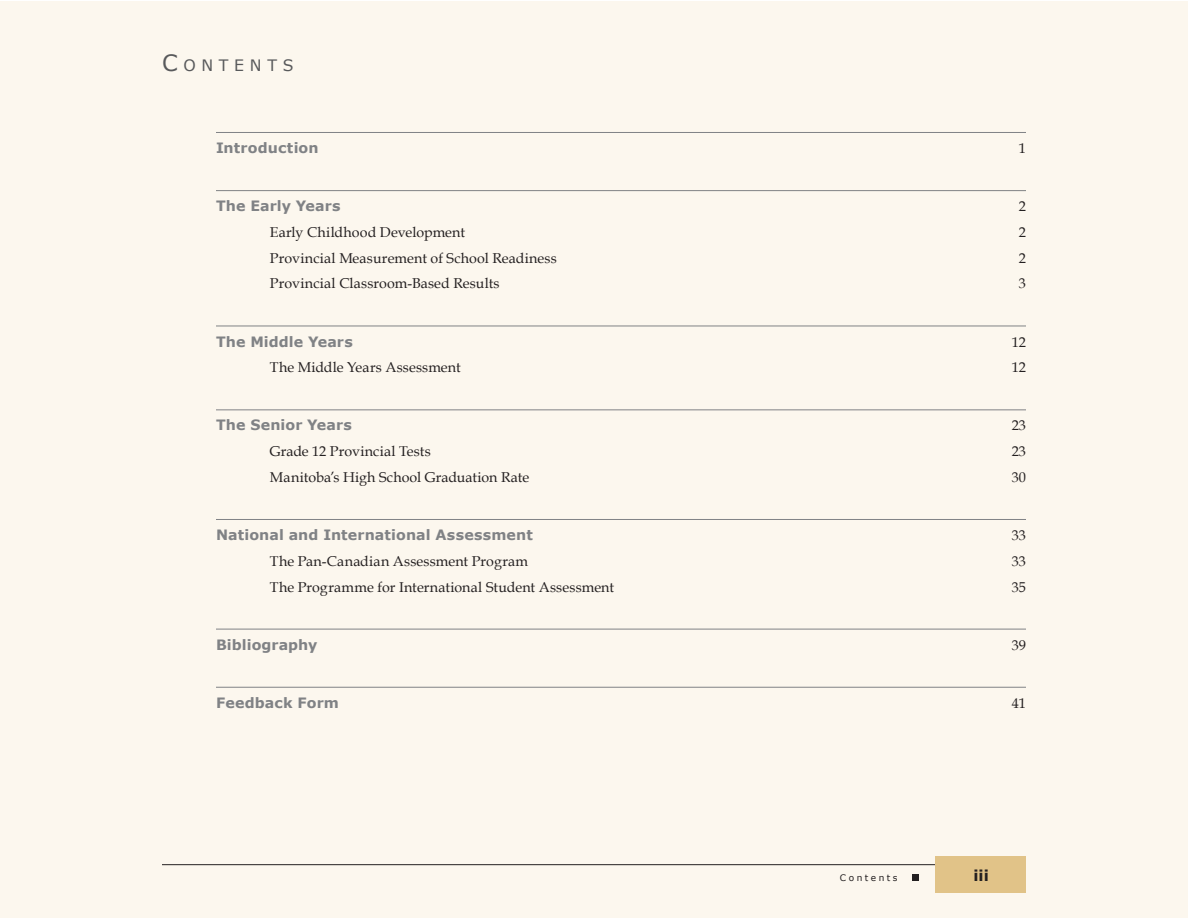
<style>
.page{position:relative;width:1188px;height:918px;background:#fff}
.page>*{position:absolute;margin:0;border:0;box-sizing:border-box;transform-origin:0 0}
.t1{font:15.75px "Verdana";letter-spacing:.365em;color:#58595b}
.t2{font:700 15px "Verdana";color:#231f20}
.t3{font:14.25px "Book Antiqua";letter-spacing:.005em;color:#231f20}
.t4{font:700 14.25px "Verdana";letter-spacing:.005em;color:#808285}
.t5{font:9px "Verdana";letter-spacing:.275em;color:#231f20}
.s1{font-size:22.5px}
</style>
<div class="page">
<div style="left:0;top:1px;width:1188px;height:917px;background:#fcf7ee"></div>
<hr style="left:162px;top:864px;width:852px;height:1px;background:#231f20">
<div style="left:936px;top:856px;width:90px;height:37px;background:#e1c388"></div>
<div style="left:912px;top:874px;width:7px;height:7px;background:#231f20"></div>
<hr style="left:216px;top:132px;width:810px;height:1px;background:#808285">
<hr style="left:216px;top:190px;width:810px;height:1px;background:#808285">
<hr style="left:216px;top:326px;width:810px;height:1px;background:#808285">
<hr style="left:216px;top:409px;width:810px;height:1px;background:#808285">
<hr style="left:216px;top:519px;width:810px;height:1px;background:#808285">
<hr style="left:216px;top:629px;width:810px;height:1px;background:#808285">
<hr style="left:216px;top:687px;width:810px;height:1px;background:#808285">
<p class="t1" style="left:162px;top:55px;width:133px"><span class="s1">C</span>ONTENTS</p>
<p class="t4" style="left:216px;top:139px;width:104px">Introduction</p>
<p class="t3" style="left:1019px;top:138px;width:9px">1</p>
<p class="t4" style="left:216px;top:197px;width:126px">The Early Years</p>
<p class="t3" style="left:1019px;top:196px;width:9px">2</p>
<p class="t3" style="left:270px;top:222px;width:197px">Early Childhood Development</p>
<p class="t3" style="left:1019px;top:222px;width:9px">2</p>
<p class="t3" style="left:270px;top:248px;width:288px">Provincial Measurement of School Readiness</p>
<p class="t3" style="left:1019px;top:248px;width:9px">2</p>
<p class="t3" style="left:270px;top:274px;width:231px">Provincial Classroom‑Based Results</p>
<p class="t3" style="left:1019px;top:274px;width:9px">3</p>
<p class="t4" style="left:216px;top:332px;width:138px">The Middle Years</p>
<p class="t3" style="left:1012px;top:332px;width:16px">12</p>
<p class="t3" style="left:270px;top:358px;width:192px">The Middle Years Assessment</p>
<p class="t3" style="left:1012px;top:358px;width:16px">12</p>
<p class="t4" style="left:216px;top:416px;width:137px">The Senior Years</p>
<p class="t3" style="left:1012px;top:416px;width:16px">23</p>
<p class="t3" style="left:270px;top:441px;width:162px">Grade 12 Provincial Tests</p>
<p class="t3" style="left:1012px;top:441px;width:16px">23</p>
<p class="t3" style="left:270px;top:467px;width:261px">Manitoba’s High School Graduation Rate</p>
<p class="t3" style="left:1012px;top:467px;width:16px">30</p>
<p class="t4" style="left:216px;top:526px;width:319px">National and International Assessment</p>
<p class="t3" style="left:1012px;top:525px;width:16px">33</p>
<p class="t3" style="left:270px;top:551px;width:260px">The Pan‑Canadian Assessment Program</p>
<p class="t3" style="left:1012px;top:551px;width:16px">33</p>
<p class="t3" style="left:270px;top:577px;width:346px">The Programme for International Student Assessment</p>
<p class="t3" style="left:1012px;top:577px;width:16px">35</p>
<p class="t4" style="left:216px;top:635px;width:103px">Bibliography</p>
<p class="t3" style="left:1012px;top:635px;width:16px">39</p>
<p class="t4" style="left:216px;top:694px;width:124px">Feedback Form</p>
<p class="t3" style="left:1012px;top:693px;width:16px">41</p>
<p class="t5" style="left:840px;top:872px;width:59px">Contents</p>
<p class="t2" style="left:974px;top:866px;width:17px">iii</p>
</div>
